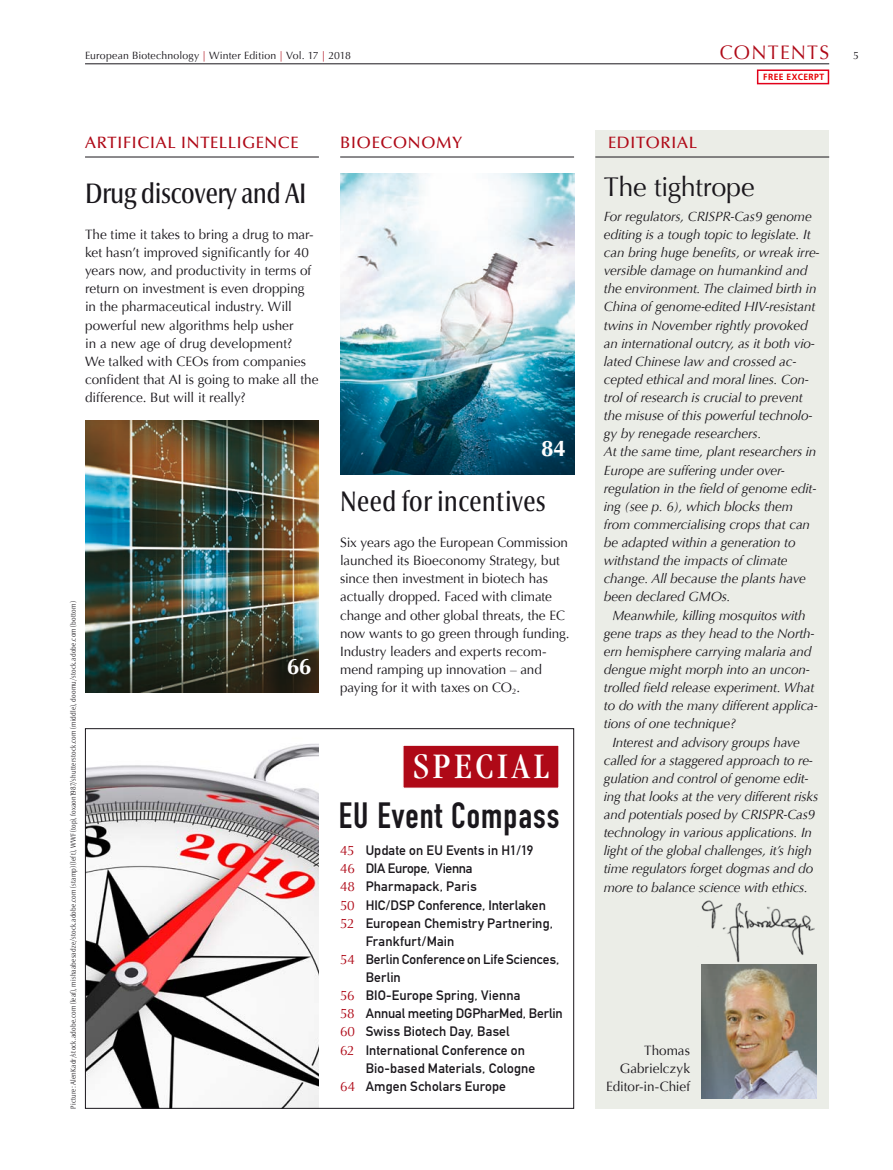
<style>
.page{position:relative;width:893px;height:1170px;background:#fff}
.page>*{position:absolute;margin:0;border:0;box-sizing:border-box;transform-origin:0 0}
.t1{font:condensed 37.2px "Garamond";letter-spacing:.105em;color:#fff;scale:1.05 1}
.t2{font:36px "DIN Engschrift";letter-spacing:.03em;color:#1a171c}
.t3{font:500 condensed 28.5px "Optima Nova LT Pro";letter-spacing:-.01em;color:#1a171c}
.t4{font:27px "Optima";letter-spacing:-.015em;color:#1a171c}
.t5{font:700 22.5px "Optima";color:#fff}
.t6{font:19.5px "Optima";letter-spacing:.065em;color:#af0917}
.t7{font:500 16.5px "Optima LT Std";letter-spacing:.03em;color:#af0917}
.t8{font:italic 13.5px "Optima";letter-spacing:-.01em;color:#1a171c}
.t9{font:13.5px/18.1px "Optima";letter-spacing:-.005em;color:#1a171c}
.t10{font:13.5px "DIN Mittelschrift";letter-spacing:.005em;color:#1a171c}
.t11{font:13.5px "DIN Mittelschrift";letter-spacing:-.02em;color:#1a171c}
.t12{font:10.5px "Optima";letter-spacing:.01em;color:#1a171c}
.t13{font:700 9px "Frutiger LT";letter-spacing:.05em;color:#e60004;scale:.95 1}
.t14{font:300 condensed 7.5px "Optima Nova LT Pro";letter-spacing:.025em;color:#1a171c}
.s1{color:#af0917}
.s2{font-size:10.5px;color:#1a171c}
.s3{font-family:"Optima";color:#af0917}
</style>
<div class="page">
<hr style="left:85px;top:63px;width:744px;height:1px;background:#1a171c">
<img style="left:87px;top:743px;width:232px;height:363px">
<img style="left:85px;top:420px;width:234px;height:272px">
<div style="left:595px;top:130px;width:234px;height:978px;background:#ebede7"></div>
<hr style="left:595px;top:157px;width:234px;height:1px;background:#1a171c">
<img style="left:702px;top:964px;width:114px;height:134px">
<hr style="left:340px;top:157px;width:234px;height:1px;background:#1a171c">
<img style="left:340px;top:173px;width:234px;height:301px">
<hr style="left:85px;top:157px;width:234px;height:1px;background:#1a171c">
<div style="left:402px;top:744px;width:158px;height:44px;background:#af0917;border:1px solid #fff"></div>
<img style="left:701px;top:900px;width:114px;height:63px">
<div style="left:757px;top:69px;width:72px;height:15px;border:2px solid #e2001a"></div>
<p class="t12" style="left:85px;top:50px;width:268px">European Biotechnology <span class="s1">|</span> Winter Edition <span class="s1">|</span> Vol. 17 <span class="s1">|</span> 2018</p>
<p class="t6" style="left:720px;top:41px;width:141px">Contents <span class="s2">5</span></p>
<p class="t7" style="left:85px;top:133px;width:213px">ARTI FICIAL INTELLIGENCE</p>
<p class="t3" style="left:85px;top:175px;width:223px">Drug discovery and AI</p>
<p class="t9" style="left:85px;top:225px;width:235px">The time it takes to bring a drug to mar&shy;ket hasn’t improved significantly for 40 years now, and productivity in terms of return on investment is even dropping in the pharmaceutical industry. Will powerful new algorithms help usher<br>in a new age of drug development?<br>We talked with CEOs from companies confident that AI is going to make all the difference. But will it really?</p>
<p class="t14" style="left:69px;top:1108px;width:508px;rotate:-90deg">Picture: AlenKadr/stock.adobe.com (leaf), mishaabesadze/stock.adobe.com (stamp) (left), WWF (top), foxaon1987/shutterstock.com (middle), doomu/stock.adobe.com (bottom)</p>
<p class="t5" style="left:287px;top:653px;width:26px">66</p>
<p class="t7" style="left:340px;top:133px;width:123px">BIOECONOMY</p>
<p class="t5" style="left:541px;top:435px;width:26px">84</p>
<p class="t3" style="left:340px;top:483px;width:207px">Need for incentives</p>
<p class="t9" style="left:340px;top:533px;width:231px">Six years ago the European Commission launched its Bioeconomy Strategy, but since then investment in biotech has actually dropped. Faced with climate change and other global threats, the EC now wants to go green through funding.<br>Industry leaders and experts recom&shy;mend ramping up innovation – and paying for it with taxes on CO<sub>2</sub>.</p>
<p class="t1" style="left:414px;top:745px;width:130px">SPECIAL</p>
<p class="t2" style="left:339px;top:794px;width:222px">EU Event Compass</p>
<p class="t10" style="left:340px;top:842px;width:195px"><span class="s3">45</span> Update on EU Events in H1/19</p>
<p class="t11" style="left:340px;top:860px;width:134px"><span class="s3">46</span> DIA Europe, Vienna</p>
<p class="t10" style="left:340px;top:878px;width:138px"><span class="s3">48</span> Pharmapack, Paris</p>
<p class="t10" style="left:340px;top:896px;width:207px"><span class="s3">50</span> HIC/DSP Conference, Interlaken</p>
<p class="t10" style="left:340px;top:914px;width:214px"><span class="s3">52</span> European Chemistry Partnering,</p>
<p class="t10" style="left:366px;top:933px;width:90px">Frankfurt/Main</p>
<p class="t10" style="left:340px;top:951px;width:221px"><span class="s3">54</span> Berlin Conference on Life Sciences,</p>
<p class="t10" style="left:366px;top:969px;width:37px">Berlin</p>
<p class="t10" style="left:340px;top:987px;width:182px"><span class="s3">56</span> BIO-Europe Spring, Vienna</p>
<p class="t10" style="left:340px;top:1005px;width:224px"><span class="s3">58</span> Annual meeting DGPharMed, Berlin</p>
<p class="t10" style="left:340px;top:1023px;width:171px"><span class="s3">60</span> Swiss Biotech Day, Basel</p>
<p class="t10" style="left:340px;top:1041px;width:186px"><span class="s3">62</span> International Conference on</p>
<p class="t10" style="left:366px;top:1059px;width:171px">Bio-based Materials, Cologne</p>
<p class="t10" style="left:340px;top:1077px;width:167px"><span class="s3">64</span> Amgen Scholars Europe</p>
<p class="t13" style="left:763px;top:72px;width:66px">FREE EXCERPT</p>
<p class="t7" style="left:608px;top:133px;width:91px">EDITORIAL</p>
<p class="t4" style="left:604px;top:171px;width:152px">The tightrope</p>
<p class="t8" style="left:604px;top:208px;width:209px">For regulators, CRISPR-Cas9 genome</p>
<p class="t8" style="left:604px;top:226px;width:208px">editing is a tough topic to legislate. It</p>
<p class="t8" style="left:604px;top:244px;width:217px">can bring huge benefits, or wreak irre-</p>
<p class="t8" style="left:604px;top:263px;width:205px">versible damage on humankind and</p>
<p class="t8" style="left:604px;top:281px;width:214px">the environment. The claimed birth in</p>
<p class="t8" style="left:604px;top:299px;width:213px">China of genome-edited HIV-resistant</p>
<p class="t8" style="left:604px;top:317px;width:206px">twins in November rightly provoked</p>
<p class="t8" style="left:604px;top:335px;width:213px">an international outcry, as it both vio-</p>
<p class="t8" style="left:604px;top:353px;width:194px">lated Chinese law and crossed ac-</p>
<p class="t8" style="left:604px;top:371px;width:206px">cepted ethical and moral lines. Con-</p>
<p class="t8" style="left:604px;top:389px;width:200px">trol of research is crucial to prevent</p>
<p class="t8" style="left:604px;top:408px;width:210px">the misuse of this powerful technolo-</p>
<p class="t8" style="left:604px;top:426px;width:159px">gy by renegade researchers.</p>
<p class="t8" style="left:604px;top:444px;width:214px">At the same time, plant researchers in</p>
<p class="t8" style="left:604px;top:462px;width:182px">Europe are suffering under over-</p>
<p class="t8" style="left:604px;top:480px;width:214px">regulation in the field of genome edit-</p>
<p class="t8" style="left:604px;top:498px;width:191px">ing (see p. 6), which blocks them</p>
<p class="t8" style="left:604px;top:516px;width:208px">from commercialising crops that can</p>
<p class="t8" style="left:604px;top:534px;width:193px">be adapted within a generation to</p>
<p class="t8" style="left:604px;top:552px;width:185px">withstand the impacts of climate</p>
<p class="t8" style="left:604px;top:571px;width:204px">change. All because the plants have</p>
<p class="t8" style="left:604px;top:589px;width:128px">been declared GMOs.</p>
<p class="t8" style="left:612px;top:607px;width:195px">Meanwhile, killing mosquitos with</p>
<p class="t8" style="left:604px;top:625px;width:212px">gene traps as they head to the North-</p>
<p class="t8" style="left:604px;top:643px;width:209px">ern hemisphere carrying malaria and</p>
<p class="t8" style="left:604px;top:661px;width:207px">dengue might morph into an uncon-</p>
<p class="t8" style="left:604px;top:679px;width:212px">trolled field release experiment. What</p>
<p class="t8" style="left:604px;top:697px;width:216px">to do with the many different applica-</p>
<p class="t8" style="left:604px;top:715px;width:134px">tions of one technique?</p>
<p class="t8" style="left:612px;top:734px;width:189px">Interest and advisory groups have</p>
<p class="t8" style="left:604px;top:752px;width:211px">called for a staggered approach to re-</p>
<p class="t8" style="left:604px;top:770px;width:206px">gulation and control of genome edit-</p>
<p class="t8" style="left:604px;top:788px;width:216px">ing that looks at the very different risks</p>
<p class="t8" style="left:604px;top:806px;width:213px">and potentials posed by CRISPR-Cas9</p>
<p class="t8" style="left:604px;top:824px;width:210px">technology in various applications. In</p>
<p class="t8" style="left:604px;top:842px;width:210px">light of the global challenges, it’s high</p>
<p class="t8" style="left:604px;top:860px;width:211px">time regulators forget dogmas and do</p>
<p class="t8" style="left:604px;top:879px;width:206px">more to balance science with ethics.</p>
<p class="t9" style="left:606px;top:1040px;width:85px;text-align:right">Thomas<br>Gabrielczyk<br>Editor-in-Chief</p>
</div>
